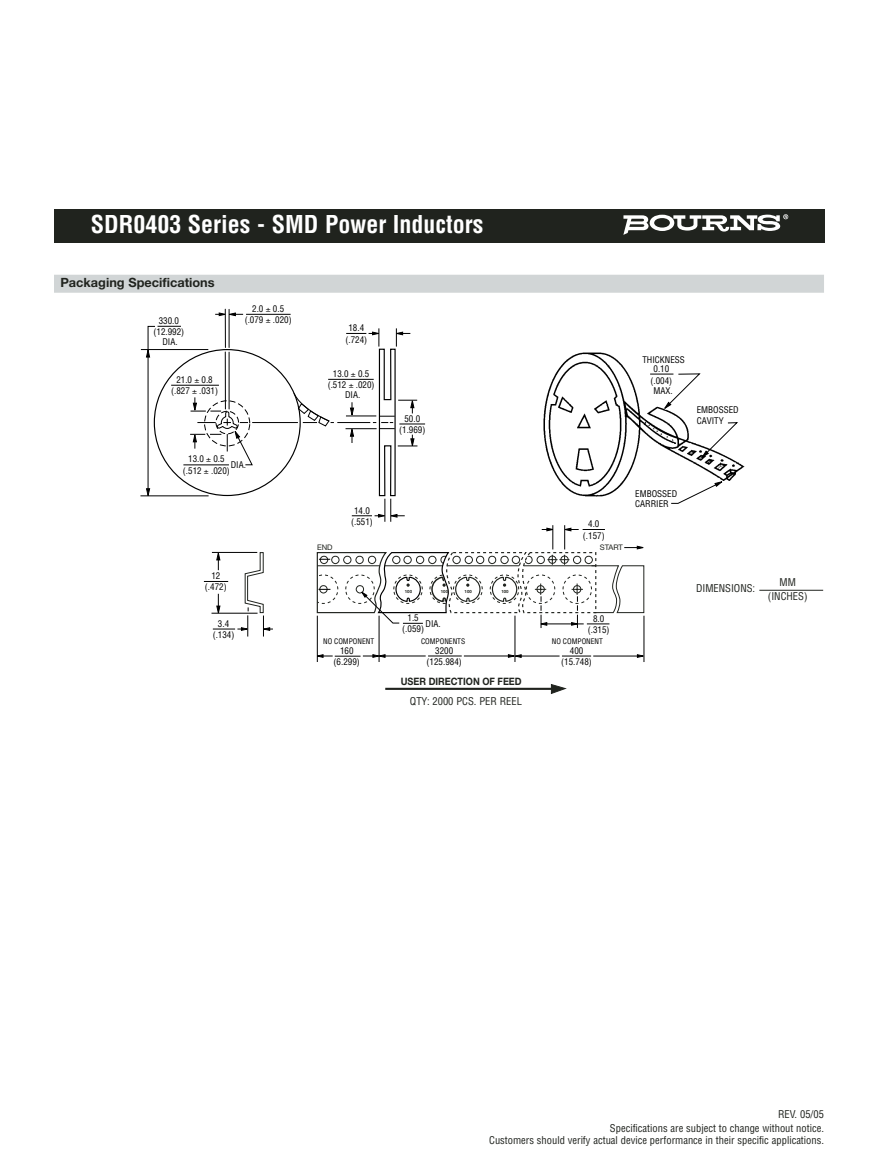
<style>
.page{position:relative;width:891px;height:1175px;background:#fff}
.page>*{position:absolute;margin:0;border:0;box-sizing:border-box;transform-origin:0 0}
.t1{font:700 condensed 24px "Helvetica";color:#fff}
.t2{font:700 12.75px "Helvetica Neue";color:#20231e}
.t3{font:condensed 10.5px/12px "Helvetica";color:#20231e;text-align:right}
.t4{font:700 10.2px "Helvetica Neue";color:#20231e;scale:.9 1}
.t5{font:condensed 9px/11.2px "Helvetica";color:#000;text-align:center}
.t6{font:7.65px "Helvetica Neue";color:#20231e}
.t7{font:condensed 7.5px "Helvetica";color:#000}
.t8{font:700 4.35px "Helvetica Neue";color:#20231e}
</style>
<div class="page">
<div style="left:54px;top:209px;width:770px;height:34px;background:#20231e"></div>
<svg style="left:623px;top:214px;width:165px;height:21px"></svg>
<hr style="left:225px;top:352px;width:1px;height:57px;background:#000">
<hr style="left:229px;top:352px;width:1px;height:57px;background:#000">
<hr style="left:225px;top:309px;width:1px;height:38px;background:#000">
<hr style="left:229px;top:309px;width:1px;height:38px;background:#000">
<svg style="left:215px;top:312px;width:28px;height:4px"></svg>
<hr style="left:246px;top:314px;width:45px;height:1px;background:#000">
<hr style="left:141px;top:349px;width:67px;height:1px;background:#000">
<hr style="left:140px;top:495px;width:69px;height:1px;background:#000">
<svg style="left:146px;top:326px;width:35px;height:171px"></svg>
<hr style="left:183px;top:464px;width:46px;height:1px;background:#000">
<hr style="left:171px;top:385px;width:48px;height:1px;background:#000">
<hr style="left:252px;top:422px;width:46px;height:1px;background:#000">
<div style="left:54px;top:275px;width:770px;height:18px;background:#d1d5d6"></div>
<hr style="left:385px;top:687px;width:169px;height:3px;background:#20231e">
<svg style="left:551px;top:684px;width:15px;height:10px"></svg>
<hr style="left:317px;top:615px;width:1px;height:47px;background:#000">
<hr style="left:379px;top:615px;width:1px;height:47px;background:#000">
<hr style="left:464px;top:655px;width:46px;height:1px;background:#000">
<hr style="left:515px;top:615px;width:1px;height:47px;background:#000">
<svg style="left:316px;top:654px;width:69px;height:3px"></svg>
<hr style="left:384px;top:655px;width:42px;height:1px;background:#000">
<hr style="left:428px;top:655px;width:34px;height:1px;background:#000">
<svg style="left:637px;top:654px;width:7px;height:3px"></svg>
<hr style="left:593px;top:655px;width:46px;height:1px;background:#000">
<hr style="left:644px;top:615px;width:1px;height:47px;background:#000">
<svg style="left:508px;top:654px;width:14px;height:4px"></svg>
<hr style="left:520px;top:655px;width:40px;height:1px;background:#000">
<svg style="left:562px;top:655px;width:29px;height:1px"></svg>
<svg style="left:204px;top:551px;width:69px;height:85px"></svg>
<hr style="left:759px;top:590px;width:64px;height:1px;background:#20231e">
<svg style="left:293px;top:328px;width:446px;height:300px"></svg>
<svg style="left:190px;top:390px;width:63px;height:76px"></svg>
<h1 class="t1" style="left:91px;top:215px;width:394px">SDR0403 Series - SMD Power Inductors</h1>
<h2 class="t2" style="left:60px;top:278px;width:156px">Packaging Specifications</h2>
<p class="t5" style="left:154px;top:316px;width:32px">330.0 (12.992)</p>
<p class="t5" style="left:162px;top:336px;width:17px">DIA.</p>
<p class="t5" style="left:171px;top:375px;width:48px">21.0 0.8 (.827 .031)</p>
<p class="t5" style="left:245px;top:304px;width:48px">2.0 0.5 (.079 .020)</p>
<p class="t5" style="left:183px;top:454px;width:48px">13.0 0.5 (.512 .020)</p>
<p class="t5" style="left:231px;top:460px;width:17px">DIA.</p>
<p class="t5" style="left:205px;top:571px;width:23px">12 (.472)</p>
<p class="t5" style="left:213px;top:618px;width:23px">3.4 (.134)</p>
<p class="t5" style="left:345px;top:323px;width:23px">18.4 (.724)</p>
<p class="t5" style="left:328px;top:369px;width:48px">13.0 0.5 (.512 .020)</p>
<p class="t5" style="left:345px;top:390px;width:17px">DIA.</p>
<p class="t5" style="left:399px;top:413px;width:28px">50.0 (1.969)</p>
<p class="t5" style="left:642px;top:354px;width:44px">THICKNESS</p>
<p class="t5" style="left:654px;top:386px;width:21px">MAX.</p>
<p class="t5" style="left:651px;top:364px;width:23px">0.10 (.004)</p>
<p class="t5" style="left:697px;top:405px;width:43px;line-height:10.5px;text-align:left">EMBOSSED<br>CAVITY</p>
<p class="t5" style="left:351px;top:505px;width:23px">14.0 (.551)</p>
<p class="t5" style="left:583px;top:519px;width:23px">4.0 (.157)</p>
<p class="t6" style="left:317px;top:544px;width:17px">END</p>
<p class="t6" style="left:600px;top:544px;width:25px">START</p>
<p class="t5" style="left:635px;top:489px;width:43px;line-height:10.5px;text-align:left">EMBOSSED<br>CARRIER</p>
<p class="t8" style="left:405px;top:590px;width:9px">100</p>
<p class="t8" style="left:441px;top:590px;width:9px">100</p>
<p class="t8" style="left:465px;top:590px;width:9px">100</p>
<p class="t8" style="left:501px;top:590px;width:9px">100</p>
<p class="t5" style="left:402px;top:612px;width:23px">1.5 (.059)</p>
<p class="t5" style="left:426px;top:618px;width:17px">DIA.</p>
<p class="t5" style="left:588px;top:613px;width:23px">8.0 (.315)</p>
<p class="t7" style="left:323px;top:638px;width:53px">NO COMPONENT</p>
<p class="t7" style="left:552px;top:638px;width:53px">NO COMPONENT</p>
<p class="t7" style="left:421px;top:638px;width:46px">COMPONENTS</p>
<p class="t5" style="left:334px;top:646px;width:28px">160 (6.299)</p>
<p class="t5" style="left:427px;top:645px;width:37px">3200 (125.984)</p>
<p class="t5" style="left:561px;top:645px;width:32px">400 (15.748)</p>
<p class="t4" style="left:401px;top:677px;width:136px">USER DIRECTION OF FEED</p>
<p class="t3" style="left:410px;top:696px;width:114px">QTY: 2000 PCS. PER REEL</p>
<p class="t3" style="left:696px;top:583px;width:61px">DIMENSIONS:</p>
<p class="t3" style="left:768px;top:576px;width:41px;line-height:14.1px;text-align:center">MM (INCHES)</p>
<p class="t3" style="left:778px;top:1109px;width:47px">REV. 05/05</p>
<p class="t3" style="left:489px;top:1123px;width:336px">Specifications are subject to change without notice.<br>Customers should verify actual device performance in their specific applications.</p>
</div>
